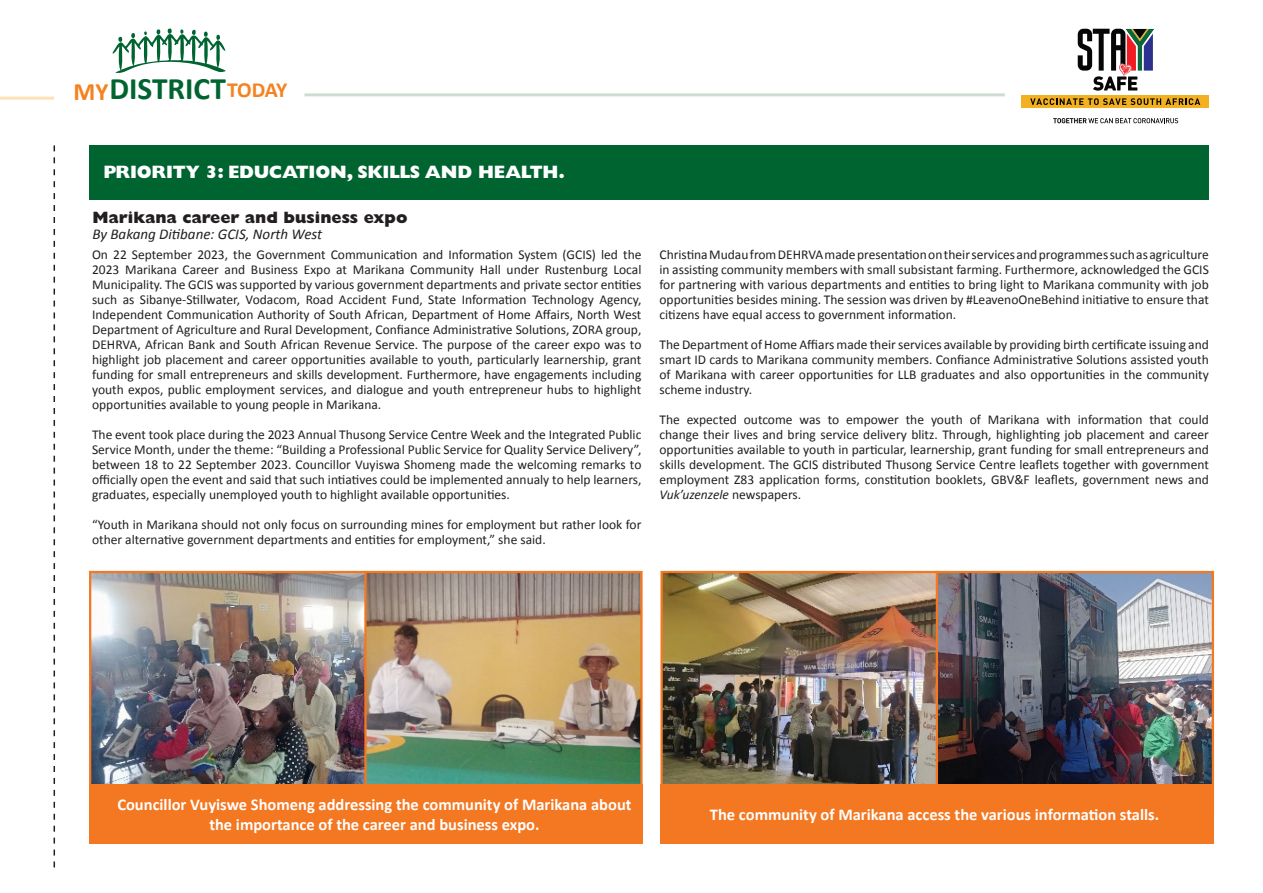
<style>
.page{position:relative;width:1263px;height:893px;background:#fff}
.page>*{position:absolute;margin:0;border:0;box-sizing:border-box;transform-origin:0 0}
.t1{font:700 31.35px "Calibri";color:#006431}
.t2{font:700 25.05px "Calibri";color:#f58220}
.t3{font:700 21.6px "Calibri";letter-spacing:-.025em;color:#f58220}
.t4{font:800 18px "Gill Sans MT Pro";letter-spacing:-.01em;color:#fff}
.t5{font:700 16.5px/19.8px "Calibri";color:#fff;text-align:center}
.t6{font:800 16.5px "Gill Sans MT Pro";color:#231f20}
.t7{font:italic 15px "Calibri";color:#231f20}
.t8{font:13.5px/15px "Calibri";color:#231f20;text-align:justify}
.s1{font-style:italic}
</style>
<div class="page">
<div style="left:90px;top:145px;width:1119px;height:55px;background:#006431"></div>
<svg style="left:54px;top:145px;width:1px;height:722px"></svg>
<hr style="left:0;top:97px;width:54px;height:3px;background:#fee2b7">
<hr style="left:304px;top:93px;width:701px;height:3px;background:#ccdcd0">
<svg style="left:113px;top:28px;width:113px;height:45px"></svg>
<svg style="left:1078px;top:29px;width:76px;height:62px"></svg>
<div style="left:1022px;top:95px;width:187px;height:12px;background:#f3b121"></div>
<svg style="left:1030px;top:98px;width:170px;height:7px"></svg>
<svg style="left:1053px;top:118px;width:125px;height:5px"></svg>
<img style="left:663px;top:574px;width:273px;height:210px">
<div style="left:660px;top:571px;width:279px;height:245px;border:2px solid #f47721"></div>
<img style="left:92px;top:574px;width:272px;height:210px">
<div style="left:89px;top:571px;width:278px;height:245px;border:2px solid #f47721"></div>
<img style="left:939px;top:574px;width:272px;height:210px">
<div style="left:936px;top:571px;width:278px;height:245px;border:2px solid #f47721"></div>
<img style="left:367px;top:574px;width:273px;height:210px">
<div style="left:364px;top:571px;width:279px;height:245px;border:2px solid #f47721"></div>
<div style="left:660px;top:784px;width:554px;height:60px;background:#f47721"></div>
<div style="left:89px;top:784px;width:554px;height:60px;background:#f47721"></div>
<p class="t2" style="left:73px;top:75px;width:36px">MY</p>
<p class="t1" style="left:109px;top:69px;width:118px">DISTRICT</p>
<p class="t3" style="left:227px;top:76px;width:62px">TODAY</p>
<p class="t4" style="left:103px;top:162px;width:463px">PRIORITY 3: EDUCATION, SKILLS AND HEALTH.</p>
<p class="t6" style="left:92px;top:207px;width:317px">Marikana career and business expo</p>
<p class="t7" style="left:92px;top:224px;width:231px">By Bakang Ditibane: GCIS, North West</p>
<p class="t8" style="left:92px;top:247px;width:551px">On 22 September 2023, the Government Communication and Information System (GCIS) led the 2023 Marikana Career and Business Expo at Marikana Community Hall under Rustenburg Local Municipality. The GCIS was supported by various government departments and private sector entities such as Sibanye-Stillwater, Vodacom, Road Accident Fund, State Information Technology Agency, Independent Communication Authority of South African, Department of Home Affairs, North West Department of Agriculture and Rural Development, Confiance Administrative Solutions, ZORA group, DEHRVA, African Bank and South African Revenue Service. The purpose of the career expo was to highlight job placement and career opportunities available to youth, particularly learnership, grant funding for small entrepreneurs and skills development. Furthermore, have engagements including youth expos, public employment services, and dialogue and youth entrepreneur hubs to highlight opportunities available to young people in Marikana.</p>
<p class="t8" style="left:92px;top:427px;width:551px">The event took place during the 2023 Annual Thusong Service Centre Week and the Integrated Public Service Month, under the theme: “Building a Professional Public Service for Quality Service Delivery”, between 18 to 22 September 2023. Councillor Vuyiswa Shomeng made the welcoming remarks to officially open the event and said that such intiatives could be implemented annualy to help learners, graduates, especially unemployed youth to highlight available opportunities.</p>
<p class="t8" style="left:92px;top:517px;width:551px">“Youth in Marikana should not only focus on surrounding mines for employment but rather look for other alternative government departments and entities for employment,” she said.</p>
<p class="t8" style="left:659px;top:247px;width:551px">Christina Mudau from DEHRVA made presentation on their services and programmes such as agriculture in assisting community members with small subsistant farming. Furthermore, acknowledged the GCIS for partnering with various departments and entities to bring light to Marikana community with job opportunities besides mining. The session was driven by #LeavenoOneBehind initiative to ensure that citizens have equal access to government information.</p>
<p class="t8" style="left:659px;top:337px;width:551px">The Department of Home Affiars made their services available by providing birth certificate issuing and smart ID cards to Marikana community members. Confiance Administrative Solutions assisted youth of Marikana with career opportunities for LLB graduates and also opportunities in the community scheme industry.</p>
<p class="t8" style="left:659px;top:412px;width:551px">The expected outcome was to empower the youth of Marikana with information that could change their lives and bring service delivery blitz. Through, highlighting job placement and career opportunities available to youth in particular, learnership, grant funding for small entrepreneurs and skills development. The GCIS distributed Thusong Service Centre leaflets together with government employment Z83 application forms, constitution booklets, GBV&amp;F leaflets, government news and <span class="s1">Vuk’uzenzele</span> newspapers.</p>
<p class="t5" style="left:117px;top:795px;width:516px">Councillor Vuyiswe Shomeng addressing the community of Marikana about the importance of the career and business expo.</p>
<p class="t5" style="left:710px;top:804px;width:451px">The community of Marikana access the various information stalls.</p>
</div>
